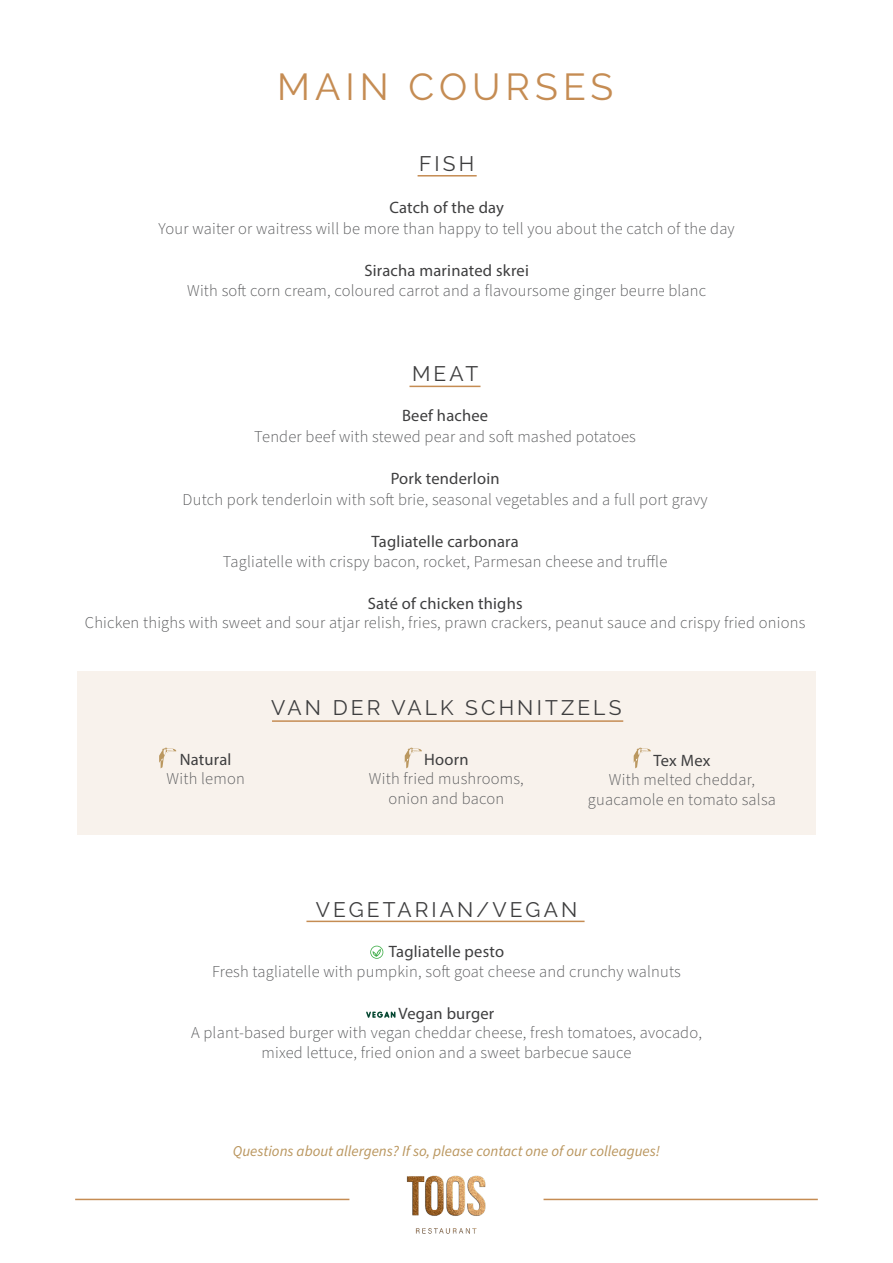
<style>
.page{position:relative;width:893px;height:1263px;background:#fff}
.page>*{position:absolute;margin:0;border:0;box-sizing:border-box;transform-origin:0 0}
.t1{font:37.5px "Raleway";letter-spacing:.135em;color:#c58c53}
.t2{font:21px "Raleway";letter-spacing:.15em;color:#3e3e3f}
.t3{font:300 16.5px "Source Sans Pro";letter-spacing:.015em;color:#57585a}
.t4{font:16.5px "Myriad Pro";letter-spacing:.015em;color:#3e3e3f}
.t5{font:italic 15px "Source Sans Pro";color:#ba965e}
</style>
<div class="page">
<img style="left:407px;top:1175px;width:79px;height:59px">
<hr style="left:544px;top:1199px;width:274px;height:1px;background:#c58c53">
<hr style="left:75px;top:1199px;width:274px;height:1px;background:#c58c53">
<hr style="left:418px;top:175px;width:59px;height:2px;background:#c58c53">
<hr style="left:306px;top:921px;width:279px;height:1px;background:#c58c53">
<svg style="left:370px;top:946px;width:13px;height:13px"></svg>
<svg style="left:366px;top:1011px;width:29px;height:7px"></svg>
<hr style="left:409px;top:386px;width:71px;height:1px;background:#c58c53">
<div style="left:77px;top:671px;width:739px;height:164px;background:#f8f2ec"></div>
<hr style="left:272px;top:720px;width:351px;height:2px;background:#c58c53">
<svg style="left:634px;top:747px;width:17px;height:21px"></svg>
<svg style="left:405px;top:747px;width:17px;height:21px"></svg>
<svg style="left:159px;top:747px;width:18px;height:21px"></svg>
<p class="t1" style="left:277px;top:65px;width:337px">MAIN COURSES</p>
<p class="t2" style="left:419px;top:152px;width:57px">FISH</p>
<p class="t4" style="left:389px;top:198px;width:116px">Catch of the day</p>
<p class="t3" style="left:159px;top:218px;width:578px">Your waiter or waitress will be more than happy to tell you about the catch of the day</p>
<p class="t4" style="left:364px;top:261px;width:166px">Siracha marinated skrei</p>
<p class="t3" style="left:187px;top:279px;width:521px">With soft corn cream, coloured carrot and a flavoursome ginger beurre blanc</p>
<p class="t2" style="left:412px;top:361px;width:68px">MEAT</p>
<p class="t4" style="left:402px;top:406px;width:88px">Beef hachee</p>
<p class="t3" style="left:254px;top:426px;width:383px">Tender beef with stewed pear and soft mashed potatoes</p>
<p class="t4" style="left:391px;top:469px;width:110px">Pork tenderloin</p>
<p class="t3" style="left:183px;top:489px;width:527px">Dutch pork tenderloin with soft brie, seasonal vegetables and a full port gravy</p>
<p class="t4" style="left:372px;top:532px;width:149px">Tagliatelle carbonara</p>
<p class="t3" style="left:223px;top:550px;width:446px">Tagliatelle with crispy bacon, rocket, Parmesan cheese and truffle</p>
<p class="t4" style="left:368px;top:593px;width:156px">Saté of chicken thighs</p>
<p class="t3" style="left:85px;top:612px;width:722px">Chicken thighs with sweet and sour atjar relish, fries, prawn crackers, peanut sauce and crispy fried onions</p>
<p class="t4" style="left:180px;top:749px;width:53px">Natural</p>
<p class="t3" style="left:167px;top:768px;width:80px">With lemon</p>
<p class="t2" style="left:271px;top:696px;width:352px">VAN DER VALK SCHNITZELS</p>
<p class="t4" style="left:424px;top:749px;width:46px">Hoorn</p>
<p class="t3" style="left:369px;top:768px;width:157px">With fried mushrooms,</p>
<p class="t3" style="left:389px;top:787px;width:117px">onion and bacon</p>
<p class="t4" style="left:653px;top:750px;width:58px">Tex Mex</p>
<p class="t3" style="left:609px;top:769px;width:148px">With melted cheddar,</p>
<p class="t3" style="left:588px;top:788px;width:190px">guacamole en tomato salsa</p>
<p class="t2" style="left:316px;top:897px;width:263px">VEGETARIAN/VEGAN</p>
<p class="t4" style="left:389px;top:942px;width:117px">Tagliatelle pesto</p>
<p class="t3" style="left:212px;top:960px;width:470px">Fresh tagliatelle with pumpkin, soft goat cheese and crunchy walnuts</p>
<p class="t4" style="left:399px;top:1003px;width:97px">Vegan burger</p>
<p class="t3" style="left:191px;top:1022px;width:512px">A plant-based burger with vegan cheddar cheese, fresh tomatoes, avocado,</p>
<p class="t3" style="left:261px;top:1041px;width:372px">mixed lettuce, fried onion and a sweet barbecue sauce</p>
<p class="t5" style="left:233px;top:1141px;width:428px">Questions about allergens? If so, please contact one of our colleagues!</p>
</div>
